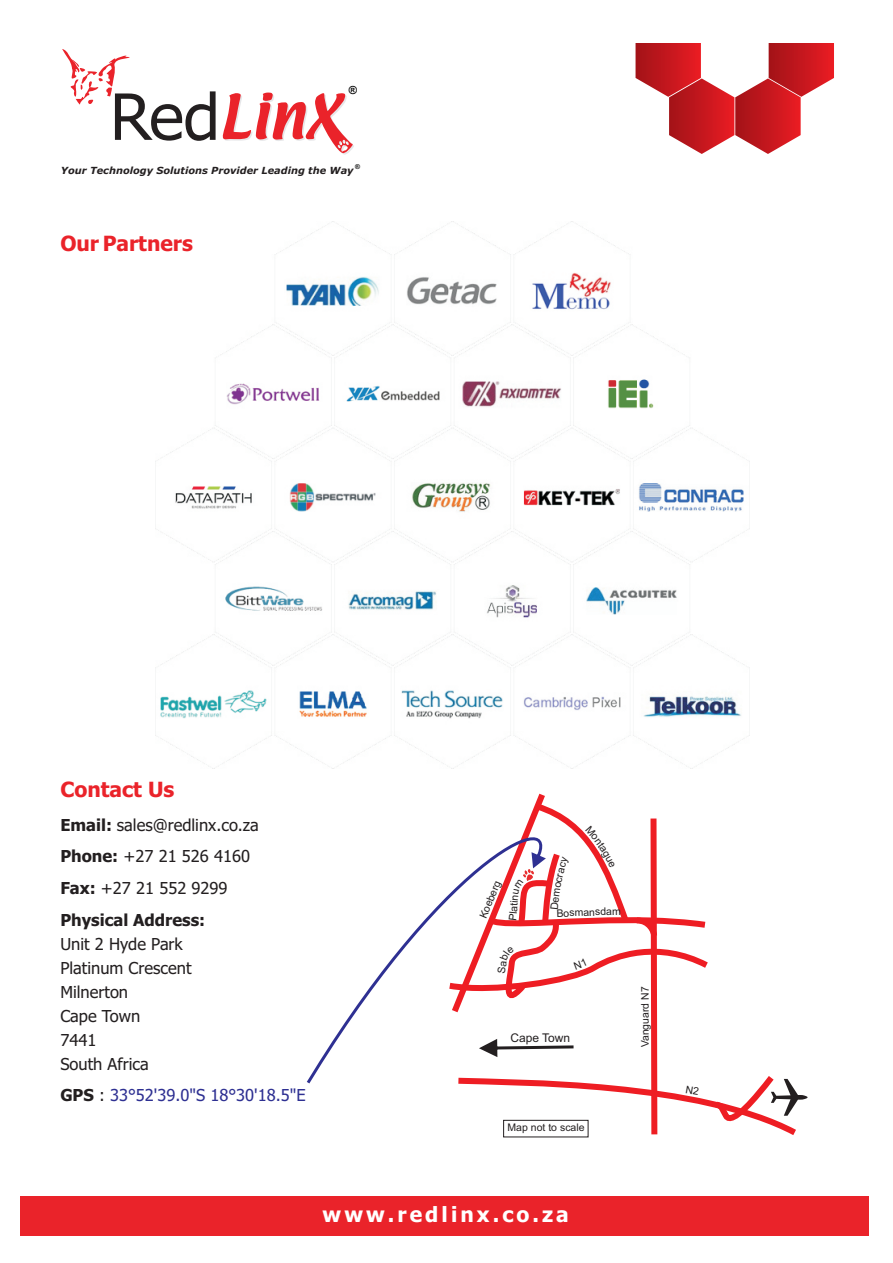
<style>
.page{position:relative;width:893px;height:1263px;background:#fff}
.page>*{position:absolute;margin:0;border:0;box-sizing:border-box;transform-origin:0 0}
.t1{font:700 21px "Tahoma";color:#ea232a}
.t2{font:700 21px "Tahoma";letter-spacing:.145em;color:#fff}
.t3{font:16.5px/23.9px "Tahoma";color:#231f20}
.t4{font:16.5px "Tahoma";color:#2e3092}
.t5{font:12px "Arial";color:#231f20}
.t6{font:700 11.25px "Arial";color:#000}
.t7{font:10.5px "Arial";color:#231f20}
.t8{font:italic 700 9.75px "Verdana";color:#231f20}
.t9{font:700 6.75px "Arial";color:#000}
.s1{font-weight:700}
.s2{font-weight:700;color:#231f20}
.s3{color:#231f20}
</style>
<div class="page">
<img style="left:155px;top:221px;width:592px;height:546px">
<svg style="left:635px;top:44px;width:199px;height:110px"></svg>
<div style="left:20px;top:1196px;width:849px;height:40px;background:#ea232a"></div>
<svg style="left:222px;top:92px;width:132px;height:63px"></svg>
<svg style="left:62px;top:49px;width:154px;height:92px"></svg>
<svg style="left:307px;top:900px;width:136px;height:183px"></svg>
<svg style="left:443px;top:793px;width:353px;height:345px"></svg>
<p class="t6" style="left:349px;top:86px;width:10px">®</p>
<p class="t9" style="left:355px;top:164px;width:6px">®</p>
<p class="t8" style="left:61px;top:167px;width:294px">Your Technology Solutions Provider Leading the Way</p>
<p class="t1" style="left:60px;top:235px;width:134px">Our Partners</p>
<p class="t1" style="left:60px;top:781px;width:116px">Contact Us</p>
<p class="t3" style="left:60px;top:810px;width:200px;line-height:31.8px"><span class="s1">Email:</span> sales@redlinx.co.za<br><span class="s1">Phone:</span> +27 21 526 4160<br><span class="s1">Fax:</span> +27 21 552 9299<br><span class="s1">Physical Address:</span></p>
<p class="t3" style="left:60px;top:933px;width:133px">Unit 2 Hyde Park<br>Platinum Crescent<br>Milnerton<br>Cape Town<br>7441<br>South Africa</p>
<p class="t4" style="left:60px;top:1089px;width:247px"><span class="s2">GPS</span> <span class="s3">:</span> 33°52'39.0"S 18°30'18.5"E</p>
<p class="t7" style="left:479px;top:916px;width:41px;rotate:-67deg">K g r ebeo</p>
<p class="t7" style="left:556px;top:909px;width:28px;rotate:-2deg">Bosm</p>
<p class="t7" style="left:583px;top:908px;width:24px;rotate:-1deg">ansd</p>
<p class="t7" style="left:606px;top:907px;width:16px">am</p>
<p class="t5" style="left:510px;top:1033px;width:61px">Cape Town</p>
<p class="t7" style="left:642px;top:1047px;width:63px;rotate:-91deg">d r augnaV N 7</p>
<p class="t7" style="left:508px;top:1124px;width:79px">Map not to scale</p>
<p class="t2" style="left:323px;top:1206px;width:248px">www.redlinx.co.za</p>
</div>
